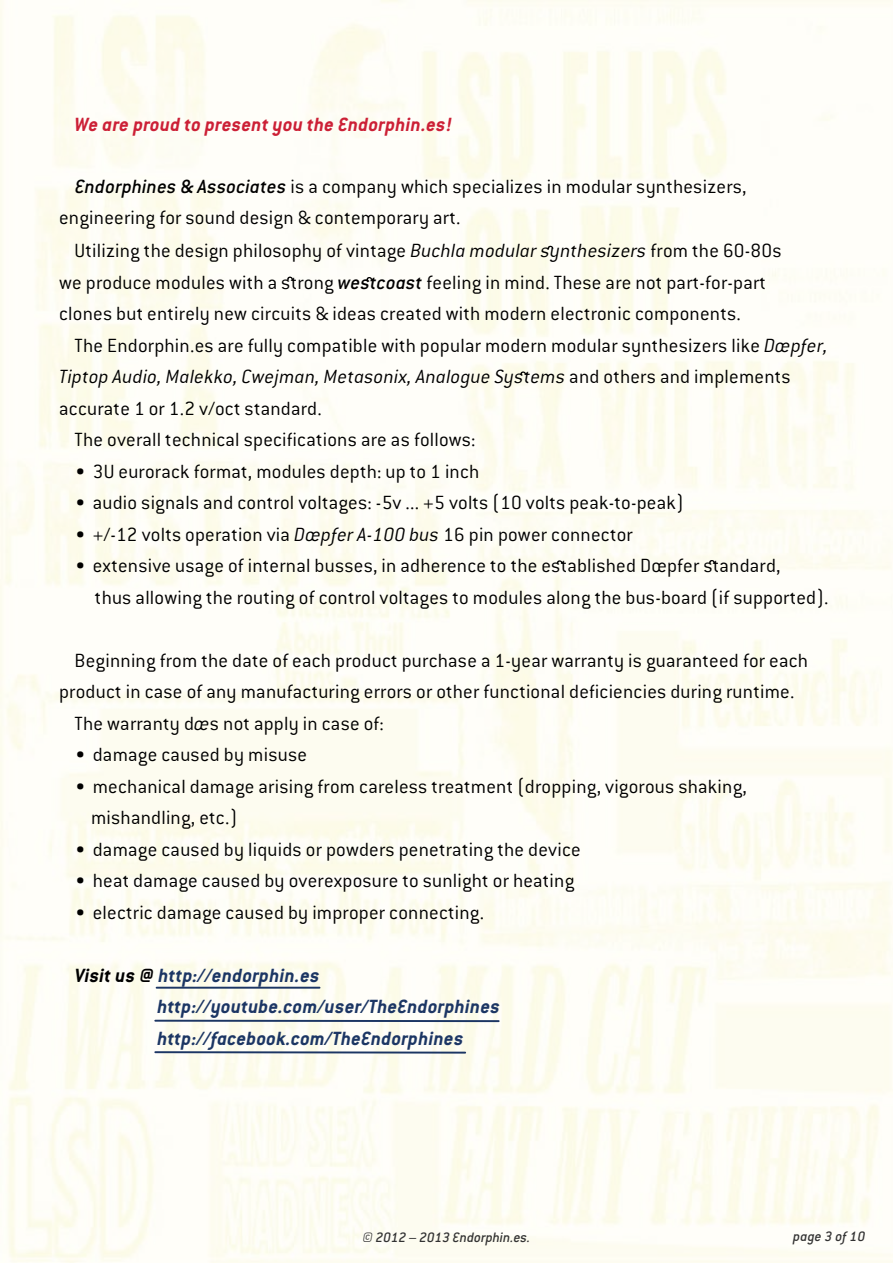
<style>
.page{position:relative;width:893px;height:1263px;background:#fff}
.page>*{position:absolute;margin:0;border:0;box-sizing:border-box;transform-origin:0 0}
.t1{font:300 21px/31.5px "Conduit ITC";letter-spacing:.01em;color:#000}
.t2{font:italic 700 21px/31.5px "Conduit ITC";letter-spacing:.01em;color:#1c3664}
.t3{font:italic 300 21px "Conduit ITC";letter-spacing:.01em;color:#000}
.t4{font:italic 700 21px "Conduit ITC";letter-spacing:.01em;color:#cc2036}
.t5{font:italic 500 15px "Conduit ITC";color:#333}
.s1{font-weight:500;font-style:italic}
.s2{font-style:italic}
.s3{font-style:normal}
.s4{color:#000}
</style>
<div class="page">
<img style="left:0;top:0;width:893px;height:1263px">
<hr style="left:157px;top:987px;width:163px;height:2px;background:#1c3664">
<svg style="left:366px;top:277px;width:6px;height:4px"></svg>
<svg style="left:548px;top:246px;width:5px;height:3px"></svg>
<svg style="left:287px;top:277px;width:6px;height:3px"></svg>
<svg style="left:520px;top:371px;width:6px;height:4px"></svg>
<svg style="left:709px;top:560px;width:6px;height:4px"></svg>
<svg style="left:557px;top:560px;width:5px;height:4px"></svg>
<hr style="left:155px;top:1020px;width:344px;height:2px;background:#1c3664">
<hr style="left:155px;top:1051px;width:310px;height:2px;background:#1c3664">
<p class="t4" style="left:75px;top:112px;width:379px">We are proud to present you the Endorphin.es!</p>
<p class="t1" style="left:59px;top:170px;width:689px;text-indent:16px"><span class="s1">Endorphines &amp; Associates</span> is a company which specializes in modular synthesizers, engineering for sound design &amp; contemporary art.</p>
<p class="t1" style="left:59px;top:235px;width:724px;text-indent:15px">Utilizing the design philosophy of vintage <span class="s2">Buchla modular synthesizers</span> from the 60-80s we produce modules with a strong <span class="s1">westcoast</span> feeling in mind. These are not part-for-part clones but entirely new circuits &amp; ideas created with modern electronic components.</p>
<p class="t1" style="left:75px;top:329px;width:755px">The Endorphin.es are fully compatible with popular modern modular synthesizers like <span class="s2">Dœpfer,</span></p>
<p class="t3" style="left:59px;top:365px;width:733px">Tiptop Audio, Malekko, Cwejman, Metasonix, Analogue Systems <span class="s3">and others and implements</span></p>
<p class="t1" style="left:59px;top:392px;width:264px">accurate 1 or 1.2 v/oct standard.</p>
<p class="t1" style="left:75px;top:424px;width:403px">The overall technical specifications are as follows:</p>
<p class="t1" style="left:76px;top:455px;width:405px">• 3U eurorack format, modules depth: up to 1 inch</p>
<p class="t1" style="left:76px;top:487px;width:609px">• audio signals and control voltages: -5v ... +5 volts (10 volts peak-to-peak)</p>
<p class="t1" style="left:76px;top:518px;width:559px">• +/-12 volts operation via <span class="s2">Dœpfer A-100 bus</span> 16 pin power connector</p>
<p class="t1" style="left:95px;top:550px;width:735px;text-indent:-19px">• extensive usage of internal busses, in adherence to the established Dœpfer standard,<br>thus allowing the routing of control voltages to modules along the bus-board (if supported).</p>
<p class="t1" style="left:75px;top:644px;width:735px">Beginning from the date of each product purchase a 1-year warranty is guaranteed for each</p>
<p class="t1" style="left:59px;top:676px;width:737px">product in case of any manufacturing errors or other functional deficiencies during runtime.</p>
<p class="t1" style="left:75px;top:707px;width:311px">The warranty d<span class="s2">œ</span>s not apply in case of:</p>
<p class="t1" style="left:76px;top:739px;width:233px">• damage caused by misuse</p>
<p class="t1" style="left:91px;top:770px;width:657px;text-indent:-15px">• mechanical damage arising from careless treatment (dropping, vigorous shaking, mishandling, etc.)</p>
<p class="t1" style="left:76px;top:833px;width:507px">• damage caused by liquids or powders penetrating the device</p>
<p class="t1" style="left:76px;top:865px;width:500px">• heat damage caused by overexposure to sunlight or heating</p>
<p class="t1" style="left:76px;top:896px;width:410px">• electric damage caused by improper connecting.</p>
<p class="t2" style="left:157px;top:959px;width:344px;text-indent:-82px"><span class="s4">Visit us @</span> http://endorphin.es http://youtube.com/user/TheEndorphines http://facebook.com/TheEndorphines</p>
<p class="t5" style="left:362px;top:1228px;width:169px">© 2012 – 2013 Endorphin.es.</p>
<p class="t5" style="left:793px;top:1227px;width:74px">page 3 of 10</p>
</div>
